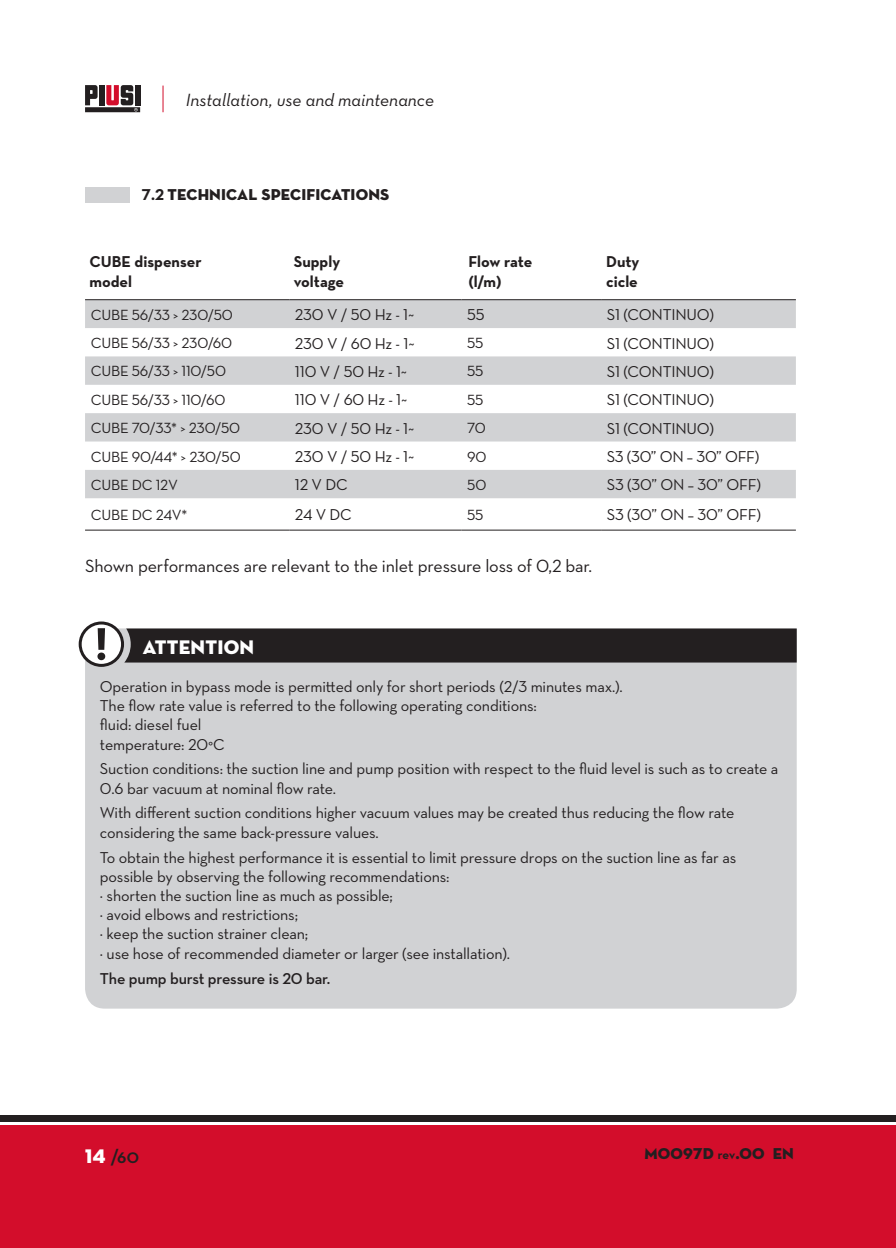
<style>
.page{position:relative;width:896px;height:1248px;background:#fff}
.page>*{position:absolute;margin:0;border:0;box-sizing:border-box;transform-origin:0 0}
.t1{font:20px "Neutraface Display Titling";letter-spacing:.01em;color:#fff}
.t2{font:700 20px "Neutraface Display";color:#231f20}
.t3{font:18px "Neutraface Text";letter-spacing:-.01em;color:#231f20}
.t4{font:18px "Neutraface Text Book Italic Alt";color:#231f20}
.t5{font:16px/19.2px "Neutraface Text";letter-spacing:-.01em;color:#231f20}
.t6{font:700 16px/20px "Neutraface Text";color:#231f20}
.t7{font:16px "Neutraface Display Titling";letter-spacing:.01em;color:#231f20}
.t8{font:600 16px "Neutraface Text";letter-spacing:-.01em;color:#231f20}
.t9{font:15px "Neutraface Text";letter-spacing:-.015em;color:#231f20}
.s1{font-family:"Neutraface Text";font-weight:700}
.s2{font-family:"Neutraface Display Titling";font-weight:400;color:#fff}
.s3{font-family:"Neutraface Display";font-weight:700}
</style>
<div class="page">
<div style="left:0;top:1124px;width:896px;height:123px;background:#d30d2b"></div>
<div style="left:0;top:1115px;width:896px;height:6px;background:#231f20"></div>
<div style="left:99px;top:85px;width:5px;height:20px;background:#231f20"></div>
<div style="left:135px;top:85px;width:5px;height:20px;background:#231f20"></div>
<svg style="left:85px;top:85px;width:13px;height:20px"></svg>
<div style="left:85px;top:107px;width:55px;height:5px;background:#231f20"></div>
<svg style="left:106px;top:85px;width:32px;height:26px"></svg>
<svg style="left:163px;top:86px;width:1px;height:26px"></svg>
<div style="left:85px;top:187px;width:44px;height:16px;background:#d1d2d4"></div>
<svg style="left:85px;top:300px;width:711px;height:198px;fill:#d1d2d4"></svg>
<hr style="left:85px;top:299px;width:204px;height:1px;background:#231f20">
<hr style="left:289px;top:299px;width:172px;height:1px;background:#231f20">
<hr style="left:461px;top:299px;width:140px;height:1px;background:#231f20">
<hr style="left:601px;top:299px;width:195px;height:1px;background:#231f20">
<hr style="left:85px;top:529px;width:204px;height:1px;background:#231f20">
<hr style="left:289px;top:529px;width:172px;height:1px;background:#231f20">
<hr style="left:461px;top:529px;width:140px;height:1px;background:#231f20">
<hr style="left:601px;top:529px;width:195px;height:1px;background:#231f20">
<div style="left:85px;top:666px;width:712px;height:342px;background:#d1d2d4"></div>
<svg style="left:79px;top:621px;width:718px;height:45px"></svg>
<p class="t4" style="left:186px;top:89px;width:250px">Installation, use and maintenance</p>
<p class="t7" style="left:142px;top:184px;width:249px"><span class="s1">7.2</span> TECHNICAL SPECIFICATIONS</p>
<p class="t6" style="left:89px;top:251px;width:114px">CUBE dispenser model</p>
<p class="t6" style="left:294px;top:251px;width:52px">Supply voltage</p>
<p class="t6" style="left:468px;top:251px;width:65px">Flow rate (l/m)</p>
<p class="t6" style="left:606px;top:251px;width:35px">Duty cicle</p>
<p class="t9" style="left:91px;top:305px;width:144px">CUBE 56/33 &gt; 230/50</p>
<p class="t5" style="left:295px;top:305px;width:121px">230 V / 50 Hz - 1~</p>
<p class="t5" style="left:467px;top:305px;width:19px">55</p>
<p class="t5" style="left:607px;top:305px;width:109px">S1 (CONTINUO)</p>
<p class="t9" style="left:91px;top:333px;width:143px">CUBE 56/33 &gt; 230/60</p>
<p class="t5" style="left:295px;top:333px;width:121px">230 V / 60 Hz - 1~</p>
<p class="t9" style="left:467px;top:333px;width:18px">55</p>
<p class="t5" style="left:607px;top:333px;width:109px">S1 (CONTINUO)</p>
<p class="t9" style="left:91px;top:362px;width:137px">CUBE 56/33 &gt; 110/50</p>
<p class="t5" style="left:295px;top:361px;width:114px">110 V / 50 Hz - 1~</p>
<p class="t9" style="left:467px;top:362px;width:18px">55</p>
<p class="t5" style="left:607px;top:361px;width:109px">S1 (CONTINUO)</p>
<p class="t9" style="left:91px;top:390px;width:136px">CUBE 56/33 &gt; 110/60</p>
<p class="t5" style="left:295px;top:390px;width:114px">110 V / 60 Hz - 1~</p>
<p class="t9" style="left:467px;top:390px;width:18px">55</p>
<p class="t5" style="left:607px;top:390px;width:109px">S1 (CONTINUO)</p>
<p class="t9" style="left:91px;top:418px;width:151px">CUBE 70/33* &gt; 230/50</p>
<p class="t5" style="left:295px;top:418px;width:121px">230 V / 50 Hz - 1~</p>
<p class="t9" style="left:467px;top:418px;width:20px">70</p>
<p class="t5" style="left:607px;top:418px;width:109px">S1 (CONTINUO)</p>
<p class="t9" style="left:91px;top:447px;width:151px">CUBE 90/44* &gt; 230/50</p>
<p class="t5" style="left:295px;top:446px;width:121px">230 V / 50 Hz - 1~</p>
<p class="t9" style="left:467px;top:447px;width:21px">90</p>
<p class="t5" style="left:607px;top:446px;width:154px">S3 (30” ON – 30” OFF)</p>
<p class="t9" style="left:91px;top:475px;width:89px">CUBE DC 12V</p>
<p class="t5" style="left:295px;top:475px;width:54px">12 V DC</p>
<p class="t9" style="left:467px;top:475px;width:21px">50</p>
<p class="t5" style="left:607px;top:475px;width:156px">S3 (30” ON – 30” OFF)</p>
<p class="t9" style="left:91px;top:505px;width:98px">CUBE DC 24V*</p>
<p class="t5" style="left:295px;top:505px;width:58px">24 V DC</p>
<p class="t9" style="left:467px;top:505px;width:18px">55</p>
<p class="t5" style="left:607px;top:505px;width:156px">S3 (30” ON – 30” OFF)</p>
<p class="t3" style="left:85px;top:554px;width:508px">Shown performances are relevant to the inlet pressure loss of 0,2 bar.</p>
<p class="t1" style="left:143px;top:634px;width:113px">ATTENTION</p>
<p class="t5" style="left:100px;top:676px;width:524px">Operation in bypass mode is permitted only for short periods (2/3 minutes max.).<br>The flow rate value is referred to the following operating conditions:<br>fluid: diesel fuel<br>temperature: 20°C</p>
<p class="t5" style="left:100px;top:759px;width:680px">Suction conditions: the suction line and pump position with respect to the fluid level is such as to create a<br>0.6 bar vacuum at nominal flow rate.</p>
<p class="t5" style="left:100px;top:803px;width:636px">With different suction conditions higher vacuum values may be created thus reducing the flow rate considering the same back-pressure values.</p>
<p class="t5" style="left:100px;top:847px;width:638px">To obtain the highest performance it is essential to limit pressure drops on the suction line as far as possible by observing the following recommendations:<br>¦ shorten the suction line as much as possible;<br>¦ avoid elbows and restrictions;<br>¦ keep the suction strainer clean;<br>¦ use hose of recommended diameter or larger (see installation).</p>
<p class="t8" style="left:100px;top:967px;width:232px">The pump burst pressure is 20 bar.</p>
<p class="t2" style="left:85px;top:1144px;width:56px"><span class="s2">14</span> /60</p>
<p class="t7" style="left:644px;top:1143px;width:151px">M0097D <span class="s3">rev</span>.00 EN</p>
</div>
